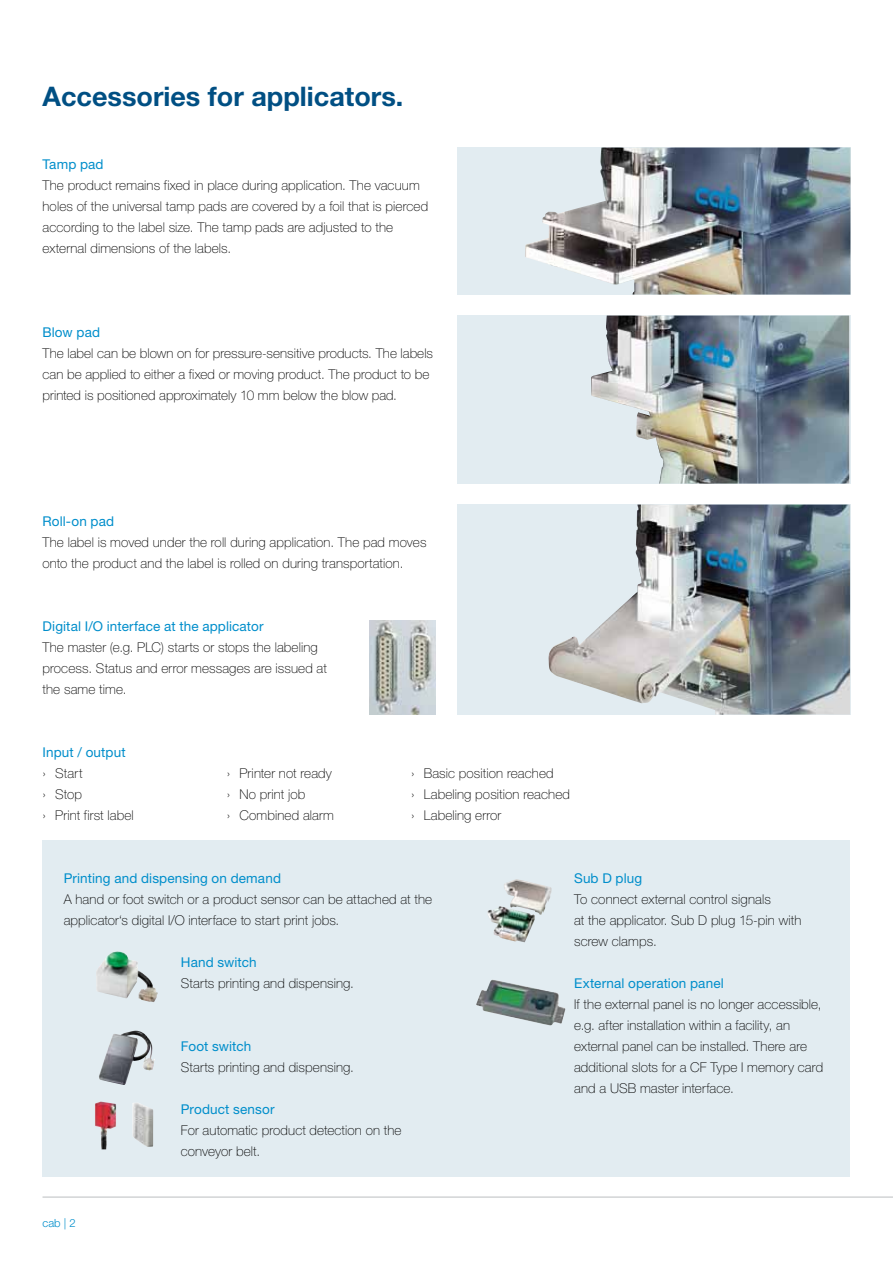
<style>
.page{position:relative;width:893px;height:1263px;background:#fff}
.page>*{position:absolute;margin:0;border:0;box-sizing:border-box;transform-origin:0 0}
.t1{font:700 27px "Helvetica Neue";color:#004f83}
.t2{font:100 13.5px/21px "Helvetica Neue";letter-spacing:.01em;color:#000}
.t3{font:13.5px "Helvetica Neue";letter-spacing:.01em;color:#008ecb}
.t4{font:300 11.25px "Helvetica Neue";color:#008ecb}
</style>
<div class="page">
<hr style="left:43px;top:1197px;width:850px;height:1px;background:#bcbec0">
<div style="left:43px;top:841px;width:807px;height:336px;background:#e2ecf1"></div>
<img style="left:487px;top:879px;width:65px;height:63px">
<img style="left:476px;top:980px;width:90px;height:45px">
<img style="left:96px;top:951px;width:62px;height:51px">
<img style="left:99px;top:1030px;width:56px;height:55px">
<img style="left:95px;top:1101px;width:58px;height:48px">
<div style="left:457px;top:148px;width:393px;height:147px;background:#e2ecf1"></div>
<img style="left:525px;top:148px;width:325px;height:147px">
<div style="left:457px;top:316px;width:393px;height:168px;background:#e2ecf1"></div>
<img style="left:591px;top:316px;width:258px;height:168px">
<div style="left:457px;top:505px;width:393px;height:210px;background:#e2ecf1"></div>
<img style="left:548px;top:505px;width:302px;height:210px">
<img style="left:369px;top:621px;width:67px;height:94px">
<h1 class="t1" style="left:43px;top:79px;width:362px">Accessories for applicators.</h1>
<p class="t3" style="left:43px;top:156px;width:63px">Tamp pad</p>
<p class="t2" style="left:43px;top:174px;width:387px">The product remains fixed in place during application. The vacuum holes of the universal tamp pads are covered by a foil that is pierced according to the label size. The tamp pads are adjusted to the external dimensions of the labels.</p>
<p class="t3" style="left:43px;top:324px;width:59px">Blow pad</p>
<p class="t2" style="left:43px;top:342px;width:392px">The label can be blown on for pressure-sensitive products. The labels can be applied to either a fixed or moving product. The product to be printed is positioned approximately 10 mm below the blow pad.</p>
<p class="t3" style="left:43px;top:513px;width:73px">Roll-on pad</p>
<p class="t2" style="left:43px;top:531px;width:385px">The label is moved under the roll during application. The pad moves onto the product and the label is rolled on during transportation.</p>
<p class="t3" style="left:43px;top:618px;width:222px">Digital I/O interface at the applicator</p>
<p class="t2" style="left:43px;top:636px;width:286px">The master (e.g. PLC) starts or stops the labeling process. Status and error messages are issued at the same time.</p>
<p class="t3" style="left:43px;top:744px;width:85px">Input / output</p>
<p class="t2" style="left:43px;top:762px;width:93px">› Start<br>› Stop<br>› Print first label</p>
<p class="t2" style="left:227px;top:762px;width:109px">› Printer not ready › No print job<br>› Combined alarm</p>
<p class="t2" style="left:411px;top:762px;width:160px">› Basic position reached<br>› Labeling position reached › Labeling error</p>
<p class="t3" style="left:64px;top:870px;width:219px">Printing and dispensing on demand</p>
<p class="t2" style="left:64px;top:888px;width:370px">A hand or foot switch or a product sensor can be attached at the applicator‘s digital I/O interface to start print jobs.</p>
<p class="t3" style="left:181px;top:954px;width:77px">Hand switch</p>
<p class="t2" style="left:181px;top:972px;width:175px">Starts printing and dispensing.</p>
<p class="t4" style="left:43px;top:1216px;width:35px">cab | 2</p>
<p class="t3" style="left:181px;top:1038px;width:72px">Foot switch</p>
<p class="t2" style="left:181px;top:1056px;width:175px">Starts printing and dispensing.</p>
<p class="t3" style="left:181px;top:1101px;width:95px">Product sensor</p>
<p class="t2" style="left:181px;top:1119px;width:222px">For automatic product detection on the conveyor belt.</p>
<p class="t3" style="left:574px;top:870px;width:70px">Sub D plug</p>
<p class="t2" style="left:574px;top:888px;width:229px">To connect external control signals<br>at the applicator. Sub D plug 15-pin with screw clamps.</p>
<p class="t3" style="left:574px;top:975px;width:151px">External operation panel</p>
<p class="t2" style="left:574px;top:993px;width:251px">If the external panel is no longer accessible, e.g. after installation within a facility, an external panel can be installed. There are additional slots for a CF Type I memory card and a USB master interface.</p>
</div>
